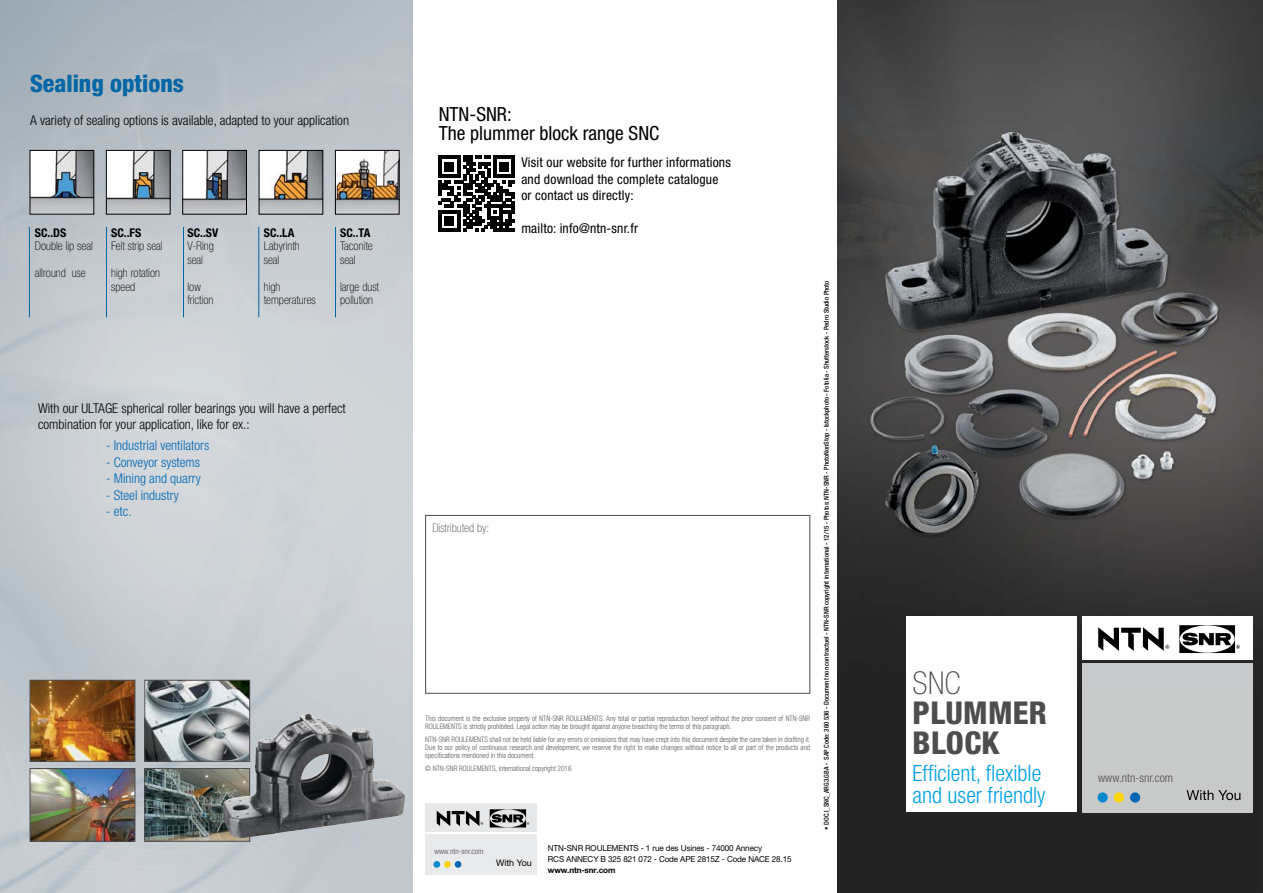
<style>
.page{position:relative;width:1263px;height:893px;background:#fff}
.page>*{position:absolute;margin:0;border:0;box-sizing:border-box;transform-origin:0 0}
.t1{font:800 condensed 31.5px/30px "Helvetica Neue";letter-spacing:.01em;color:#4d4d4f}
.t2{font:100 condensed 31.5px "Helvetica Neue";color:#4d4d4f}
.t3{font:800 condensed 24px "Helvetica Neue";color:#0066a6}
.t4{font:300 condensed 22.5px "Helvetica Neue";color:#00a1e4}
.t5{font:condensed 19.5px/19.5px "Helvetica Neue";color:#000}
.t6{font:300 condensed 13.5px/16.5px "Helvetica Neue";color:#000}
.t7{font:condensed 13.5px/16.5px "Helvetica Neue";letter-spacing:.015em;color:#000}
.t8{font:300 condensed 13.5px "Helvetica Neue";color:#0066b3}
.t9{font:100 condensed 12px/13.5px "Helvetica Neue";color:#000}
.t10{font:700 condensed 12px "Helvetica Neue";color:#000}
.t11{font:300 condensed 12px "Helvetica Neue";color:#4d4d4f}
.t12{font:100 condensed 12px "Helvetica Neue";color:#4d4d4f}
.t13{font:9px "Helvetica Neue";color:#000}
.t14{font:8.25px/10.9px "Helvetica Neue";letter-spacing:-.015em;color:#000}
.t15{font:700 8.25px "Helvetica Neue";letter-spacing:-.015em;color:#000}
.t16{font:300 condensed 7.8px "Helvetica Neue";color:#4d4d4f}
.t17{font:300 condensed 7.5px/8.2px "Helvetica Neue";color:#58595b}
.t18{font:500 condensed 6.75px "Helvetica Neue";color:#000}
</style>
<div class="page">
<img style="left:838px;top:0;width:425px;height:893px">
<svg style="left:0;top:0;width:412px;height:893px;background:#c3c9cf"></svg>
<div style="left:425px;top:515px;width:385px;height:179px;border:1px solid #4d4d4f"></div>
<img style="left:32px;top:152px;width:60px;height:60px">
<div style="left:30px;top:150px;width:64px;height:64px;border:1px solid #000"></div>
<img style="left:108px;top:152px;width:60px;height:60px">
<div style="left:106px;top:150px;width:64px;height:64px;border:1px solid #000"></div>
<img style="left:184px;top:152px;width:61px;height:60px">
<div style="left:182px;top:150px;width:65px;height:64px;border:1px solid #000"></div>
<img style="left:261px;top:152px;width:60px;height:60px">
<div style="left:259px;top:150px;width:64px;height:64px;border:1px solid #000"></div>
<img style="left:337px;top:152px;width:60px;height:60px">
<div style="left:335px;top:150px;width:64px;height:64px;border:1px solid #000"></div>
<hr style="left:29px;top:227px;width:1px;height:90px;background:#0066a6">
<hr style="left:106px;top:227px;width:1px;height:90px;background:#0066a6">
<hr style="left:183px;top:227px;width:1px;height:90px;background:#0066a6">
<hr style="left:258px;top:227px;width:1px;height:90px;background:#0066a6">
<hr style="left:335px;top:227px;width:1px;height:90px;background:#0066a6">
<img style="left:32px;top:682px;width:101px;height:78px">
<div style="left:30px;top:680px;width:105px;height:82px;border:1px solid #4d4d4f"></div>
<img style="left:146px;top:682px;width:102px;height:78px">
<div style="left:144px;top:680px;width:106px;height:82px;border:1px solid #4d4d4f"></div>
<img style="left:32px;top:770px;width:101px;height:70px">
<div style="left:30px;top:768px;width:105px;height:74px;border:1px solid #4d4d4f"></div>
<img style="left:146px;top:770px;width:102px;height:70px">
<div style="left:144px;top:768px;width:106px;height:74px;border:1px solid #4d4d4f"></div>
<svg style="left:439px;top:156px;width:76px;height:76px"></svg>
<img style="left:223px;top:714px;width:182px;height:124px">
<div style="left:1082px;top:617px;width:170px;height:43px;background:#fff"></div>
<svg style="left:1098px;top:627px;width:71px;height:24px"></svg>
<svg style="left:1179px;top:625px;width:61px;height:28px"></svg>
<div style="left:906px;top:617px;width:170px;height:195px;background:#fff"></div>
<div style="left:1082px;top:663px;width:171px;height:149px;background:#c8c9c9"></div>
<div style="left:1097px;top:792px;width:11px;height:11px;background:#0089cf;border-radius:50%"></div>
<div style="left:1114px;top:792px;width:10px;height:11px;background:#ffd400;border-radius:50%"></div>
<div style="left:1130px;top:792px;width:10px;height:11px;background:#0066b3;border-radius:50%"></div>
<svg style="left:1187px;top:790px;width:53px;height:10px"></svg>
<div style="left:425px;top:804px;width:112px;height:28px;background:#e6e7e8"></div>
<div style="left:425px;top:834px;width:112px;height:40px;background:#e6e7e8"></div>
<div style="left:433px;top:861px;width:7px;height:7px;background:#0089cf;border-radius:50%"></div>
<div style="left:444px;top:861px;width:7px;height:7px;background:#ffd400;border-radius:50%"></div>
<div style="left:455px;top:861px;width:6px;height:7px;background:#0066b3;border-radius:50%"></div>
<svg style="left:437px;top:811px;width:46px;height:15px"></svg>
<svg style="left:490px;top:809px;width:39px;height:18px"></svg>
<h2 class="t3" style="left:30px;top:68px;width:155px">Sealing options</h2>
<h3 class="t6" style="left:30px;top:112px;width:320px">A variety of sealing options is available, adapted to your application</h3>
<h3 class="t10" style="left:35px;top:225px;width:33px">SC..DS</h3>
<h3 class="t9" style="left:35px;top:239px;width:59px">Double lip seal</h3>
<h3 class="t9" style="left:35px;top:266px;width:52px">allround use</h3>
<h3 class="t10" style="left:111px;top:225px;width:32px">SC..FS</h3>
<h3 class="t9" style="left:111px;top:239px;width:53px">Felt strip seal</h3>
<h3 class="t9" style="left:111px;top:266px;width:50px">high rotation speed</h3>
<h3 class="t10" style="left:187px;top:225px;width:32px">SC..SV</h3>
<h3 class="t9" style="left:187px;top:239px;width:28px">V-Ring seal</h3>
<h3 class="t9" style="left:187px;top:279px;width:28px">low friction</h3>
<h3 class="t10" style="left:264px;top:225px;width:32px">SC..LA</h3>
<h3 class="t9" style="left:264px;top:239px;width:37px">Labyrinth seal</h3>
<h3 class="t9" style="left:264px;top:279px;width:53px">high temperatures</h3>
<h3 class="t10" style="left:340px;top:225px;width:32px">SC..TA</h3>
<h3 class="t9" style="left:340px;top:239px;width:34px">Taconite seal</h3>
<h3 class="t9" style="left:340px;top:279px;width:40px">large dust pollution</h3>
<h3 class="t6" style="left:38px;top:400px;width:309px">With our ULTAGE spherical roller bearings you will have a perfect combination for your application, like for ex.:</h3>
<h3 class="t8" style="left:106px;top:437px;width:105px">- Industrial ventilators</h3>
<h3 class="t8" style="left:106px;top:454px;width:96px">- Conveyor systems</h3>
<h3 class="t8" style="left:106px;top:470px;width:96px">- Mining and quarry</h3>
<h3 class="t8" style="left:106px;top:487px;width:74px">- Steel industry</h3>
<h3 class="t8" style="left:106px;top:503px;width:27px">- etc.</h3>
<h3 class="t5" style="left:439px;top:104px;width:222px">NTN-SNR:<br>The plummer block range SNC</h3>
<h3 class="t7" style="left:521px;top:154px;width:211px">Visit our website for further informations and download the complete catalogue or contact us directly:</h3>
<h3 class="t7" style="left:521px;top:220px;width:118px">mailto: info@ntn-snr.fr</h3>
<h3 class="t12" style="left:432px;top:521px;width:58px">Distributed by:</h3>
<p class="t17" style="left:425px;top:714px;width:386px">This document is the exclusive property of NTN-SNR ROULEMENTS. Any total or partial reproduction hereof without the prior consent of NTN-SNR<br>ROULEMENTS is strictly prohibited. Legal action may be brought against anyone breaching the terms of this paragraph.</p>
<p class="t17" style="left:425px;top:735px;width:387px;text-align:justify">NTN-SNR ROULEMENTS shall not be held liable for any errors or omissions that may have crept into this document despite the care taken in drafting it.<br>Due to our policy of continuous research and development, we reserve the right to make changes without notice to all or part of the products and specifications mentioned in this document.</p>
<p class="t17" style="left:425px;top:764px;width:148px">© NTN-SNR ROULEMENTS, international copyright 2016</p>
<p class="t16" style="left:435px;top:847px;width:50px">www.ntn-snr.com</p>
<p class="t13" style="left:496px;top:857px;width:37px">With You</p>
<p class="t14" style="left:548px;top:843px;width:245px">NTN-SNR ROULEMENTS - 1 rue des Usines - 74000 Annecy<br>RCS ANNECY B 325 821 072 - Code APE 2815Z - Code NACE 28.15</p>
<p class="t15" style="left:548px;top:865px;width:69px">www.ntn-snr.com</p>
<p class="t18" style="left:822px;top:830px;width:551px;rotate:-90deg">• DOC.I_SNC_ARG3.GBA - SAP Code: 360 536 - Document non contractuel - NTN-SNR copyright international - 12/15 - Photos: NTN-SNR - PhotoNonStop - Istockphoto - Fotolia - Shutterstock - Pedro Studio Photo</p>
<h1 class="t2" style="left:913px;top:665px;width:49px">SNC</h1>
<h1 class="t1" style="left:913px;top:697px;width:136px">PLUMMER<br>BLOCK</h1>
<h3 class="t4" style="left:913px;top:760px;width:130px">Efficient, flexible</h3>
<h3 class="t11" style="left:1098px;top:771px;width:76px">www.ntn-snr.com</h3>
<h3 class="t4" style="left:913px;top:782px;width:134px">and user friendly</h3>
</div>
